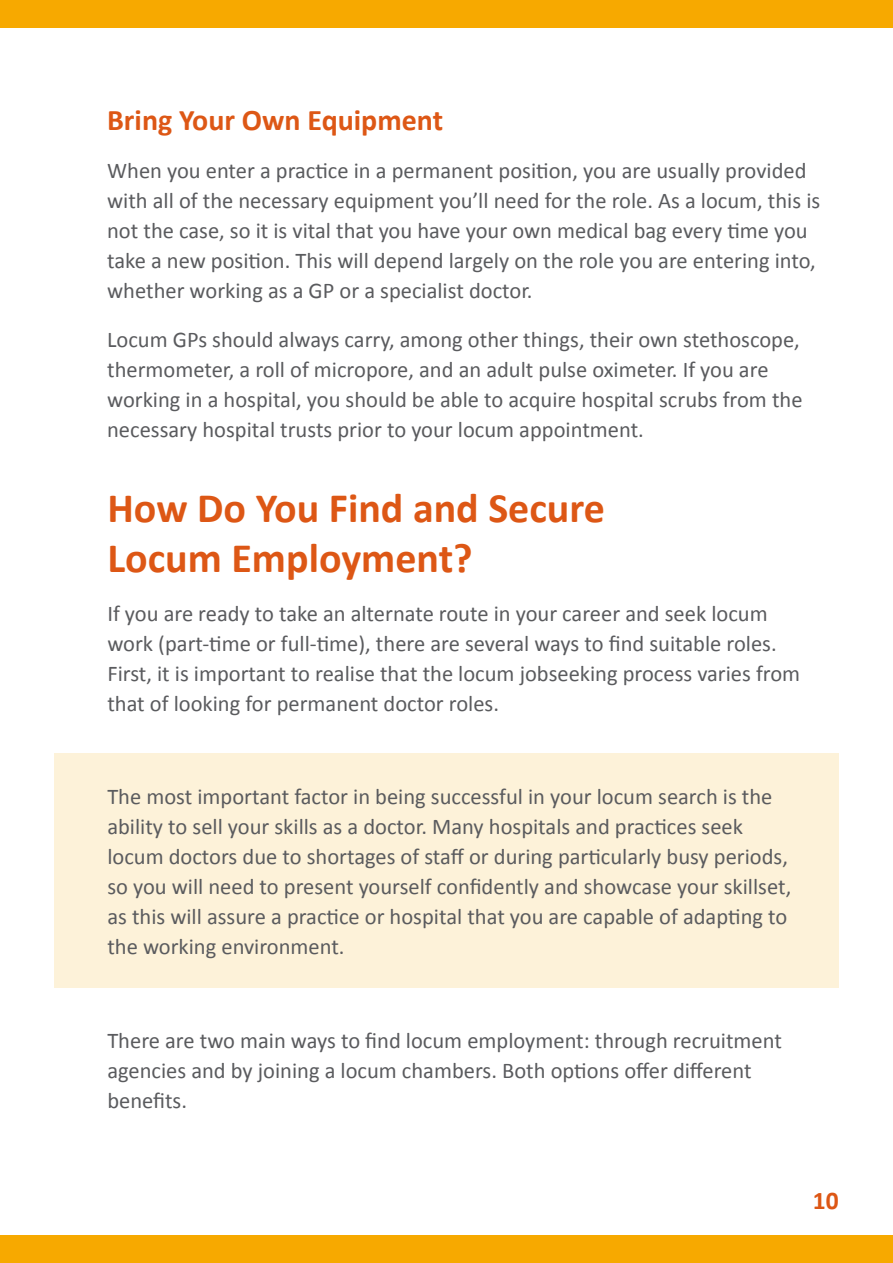
<style>
.page{position:relative;width:893px;height:1263px;background:#fff}
.page>*{position:absolute;margin:0;border:0;box-sizing:border-box;transform-origin:0 0}
.t1{font:700 42px/50.4px "Calibri";color:#dd5715}
.t2{font:700 30px "Calibri";color:#dd5715}
.t3{font:700 25.5px "Calibri";color:#dd5715}
.t4{font:22.5px/30px "Calibri";color:#5a5b5e}
</style>
<div class="page">
<div style="left:54px;top:754px;width:785px;height:234px;background:#fdf2d9"></div>
<div style="left:0;top:0;width:893px;height:28px;background:#f7a900"></div>
<div style="left:0;top:1235px;width:893px;height:28px;background:#f7a900"></div>
<h2 class="t2" style="left:107px;top:101px;width:337px">Bring Your Own Equipment</h2>
<p class="t4" style="left:107px;top:155px;width:715px">When you enter a practice in a permanent position, you are usually provided with all of the necessary equipment you’ll need for the role. As a locum, this is not the case, so it is vital that you have your own medical bag every time you take a new position. This will depend largely on the role you are entering into, whether working as a GP or a specialist doctor.</p>
<p class="t4" style="left:107px;top:324px;width:697px">Locum GPs should always carry, among other things, their own stethoscope, thermometer, a roll of micropore, and an adult pulse oximeter. If you are working in a hospital, you should be able to acquire hospital scrubs from the necessary hospital trusts prior to your locum appointment.</p>
<h1 class="t1" style="left:107px;top:481px;width:499px">How Do You Find and Secure<br>Locum Employment?</h1>
<p class="t4" style="left:107px;top:597px;width:694px">If you are ready to take an alternate route in your career and seek locum work (part-time or full-time), there are several ways to find suitable roles.<br>First, it is important to realise that the locum jobseeking process varies from that of looking for permanent doctor roles.</p>
<p class="t4" style="left:107px;top:781px;width:685px">The most important factor in being successful in your locum search is the ability to sell your skills as a doctor. Many hospitals and practices seek locum doctors due to shortages of staff or during particularly busy periods, so you will need to present yourself confidently and showcase your skillset, as this will assure a practice or hospital that you are capable of adapting to the working environment.</p>
<p class="t4" style="left:107px;top:1024px;width:676px">There are two main ways to find locum employment: through recruitment agencies and by joining a locum chambers. Both options offer different benefits.</p>
<p class="t3" style="left:813px;top:1185px;width:27px">10</p>
</div>
